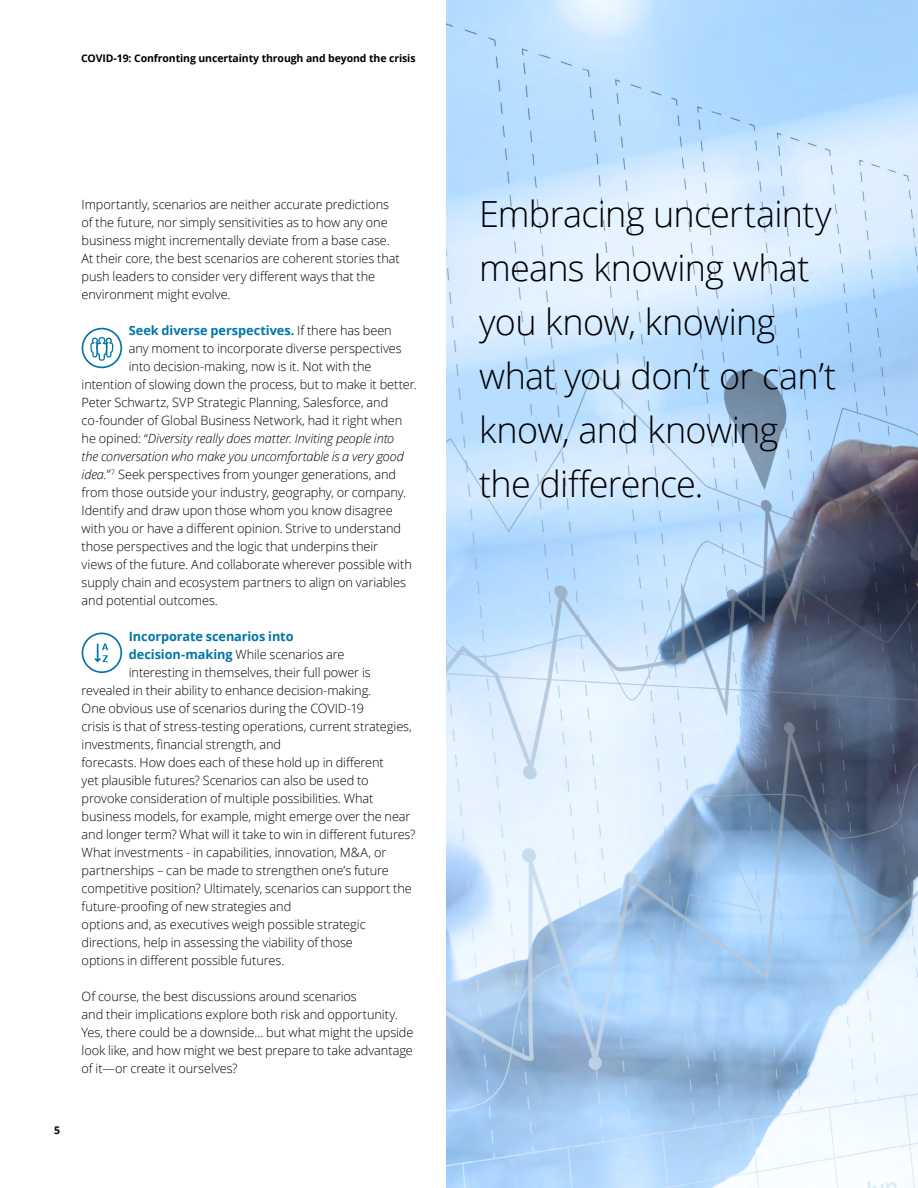
<style>
.page{position:relative;width:918px;height:1188px;background:#fff}
.page>*{position:absolute;margin:0;border:0;box-sizing:border-box;transform-origin:0 0}
.t1{font:300 36px/54px "Open Sans";letter-spacing:-.02em;color:#000}
.t2{font:300 12.75px/18px "Open Sans";letter-spacing:-.005em;color:#000}
.t3{font:italic 300 12.75px "Open Sans";letter-spacing:-.01em;color:#000}
.t4{font:700 12.75px "Open Sans";letter-spacing:-.005em;color:#0076a8}
.t5{font:700 10.5px "Open Sans";letter-spacing:-.01em;color:#000}
.s1{font-weight:300;color:#000}
.s2{font-style:normal}
.s3{font-style:italic}
.s4{font-weight:700;color:#0076a8}
</style>
<div class="page">
<img style="left:446px;top:0;width:472px;height:1188px">
<svg style="left:82px;top:633px;width:40px;height:40px"></svg>
<svg style="left:82px;top:328px;width:40px;height:40px"></svg>
<p class="t5" style="left:81px;top:51px;width:336px">COVID-19: Confronting uncertainty through and beyond the crisis</p>
<p class="t5" style="left:54px;top:1123px;width:7px">5</p>
<p class="t2" style="left:82px;top:195px;width:320px">Importantly, scenarios are neither accurate predictions of the future, nor simply sensitivities as to how any one business might incrementally deviate from a base case.<br>At their core, the best scenarios are coherent stories that push leaders to consider very different ways that the environment might evolve.</p>
<p class="t4" style="left:129px;top:321px;width:264px">Seek diverse perspectives. <span class="s1">If there has been</span></p>
<p class="t2" style="left:129px;top:339px;width:274px">any moment to incorporate diverse perspectives</p>
<p class="t2" style="left:129px;top:357px;width:244px">into decision-making, now is it. Not with the</p>
<p class="t2" style="left:82px;top:375px;width:337px">intention of slowing down the process, but to make it better.</p>
<p class="t2" style="left:82px;top:393px;width:308px">Peter Schwartz, SVP Strategic Planning, Salesforce, and</p>
<p class="t2" style="left:82px;top:411px;width:322px">co-founder of Global Business Network, had it right when</p>
<p class="t3" style="left:82px;top:429px;width:314px"><span class="s2">he opined: “</span>Diversity really does matter. Inviting people into</p>
<p class="t3" style="left:82px;top:447px;width:324px">the conversation who make you uncomfortable is a very good</p>
<p class="t2" style="left:82px;top:465px;width:316px"><span class="s3">idea.</span>”<sup>7</sup> Seek perspectives from younger generations, and</p>
<p class="t2" style="left:82px;top:483px;width:326px">from those outside your industry, geography, or company.</p>
<p class="t2" style="left:82px;top:501px;width:313px">Identify and draw upon those whom you know disagree</p>
<p class="t2" style="left:82px;top:519px;width:321px">with you or have a different opinion. Strive to understand</p>
<p class="t2" style="left:82px;top:537px;width:298px">those perspectives and the logic that underpins their</p>
<p class="t2" style="left:82px;top:555px;width:332px">views of the future. And collaborate wherever possible with</p>
<p class="t2" style="left:82px;top:573px;width:326px">supply chain and ecosystem partners to align on variables</p>
<p class="t2" style="left:82px;top:591px;width:138px">and potential outcomes.</p>
<p class="t4" style="left:129px;top:627px;width:166px">Incorporate scenarios into</p>
<p class="t2" style="left:129px;top:645px;width:217px"><span class="s4">decision-making</span> While scenarios are</p>
<p class="t2" style="left:129px;top:663px;width:243px">interesting in themselves, their full power is</p>
<p class="t2" style="left:82px;top:681px;width:291px">revealed in their ability to enhance decision-making.</p>
<p class="t2" style="left:82px;top:699px;width:284px">One obvious use of scenarios during the COVID-19</p>
<p class="t2" style="left:82px;top:717px;width:332px">crisis is that of stress-testing operations, current strategies,</p>
<p class="t2" style="left:82px;top:735px;width:201px">investments, financial strength, and</p>
<p class="t2" style="left:82px;top:753px;width:304px">forecasts. How does each of these hold up in different</p>
<p class="t2" style="left:82px;top:771px;width:288px">yet plausible futures? Scenarios can also be used to</p>
<p class="t2" style="left:82px;top:789px;width:293px">provoke consideration of multiple possibilities. What</p>
<p class="t2" style="left:82px;top:807px;width:330px">business models, for example, might emerge over the near</p>
<p class="t2" style="left:82px;top:825px;width:335px">and longer term? What will it take to win in different futures?</p>
<p class="t2" style="left:82px;top:843px;width:306px">What investments - in capabilities, innovation, M&amp;A, or</p>
<p class="t2" style="left:82px;top:861px;width:309px">partnerships – can be made to strengthen one’s future</p>
<p class="t2" style="left:82px;top:879px;width:332px">competitive position? Ultimately, scenarios can support the</p>
<p class="t2" style="left:82px;top:897px;width:211px">future-proofing of new strategies and</p>
<p class="t2" style="left:82px;top:915px;width:286px">options and, as executives weigh possible strategic</p>
<p class="t2" style="left:82px;top:933px;width:273px">directions, help in assessing the viability of those</p>
<p class="t2" style="left:82px;top:951px;width:204px">options in different possible futures.</p>
<p class="t2" style="left:82px;top:987px;width:333px">Of course, the best discussions around scenarios<br>and their implications explore both risk and opportunity.<br>Yes, there could be a downside… but what might the upside look like, and how might we best prepare to take advantage of it—or create it ourselves?</p>
<h1 class="t1" style="left:479px;top:186px;width:359px">Embracing uncertainty means knowing what you know, knowing what you don’t or can’t know, and knowing the difference.</h1>
</div>
